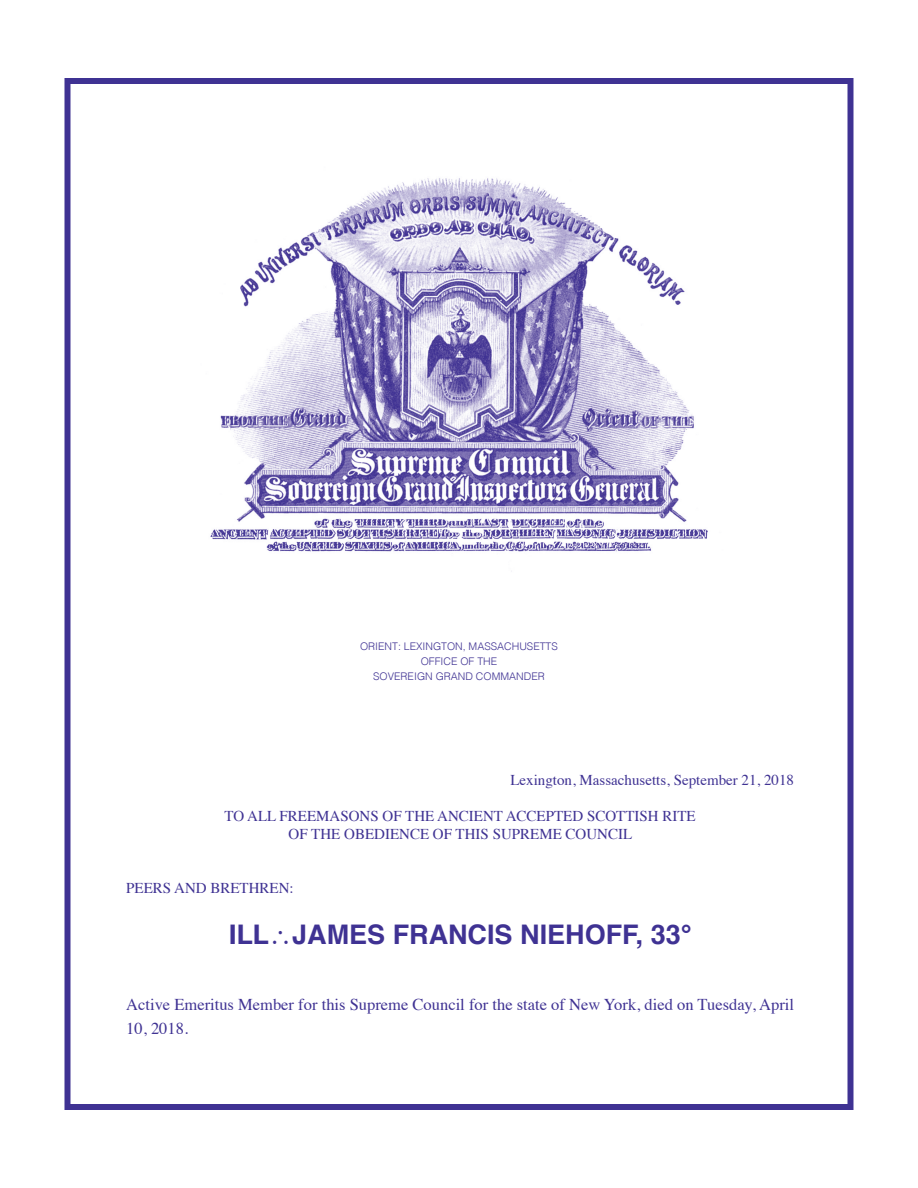
<style>
.page{position:relative;width:918px;height:1188px;background:#fff}
.page>*{position:absolute;margin:0;border:0;box-sizing:border-box;transform-origin:0 0}
.t1{font:700 27px "Helvetica";color:#3f3293}
.t2{font:16.5px/24px "Times";color:#3f3293}
.t3{font:15px "Times";color:#3f3293}
.t4{font:300 10.5px "Helvetica";color:#3f3293}
.s1{font-family:"Helvetica Neue"}
</style>
<div class="page">
<img style="left:210px;top:178px;width:498px;height:394px">
<div style="left:64px;top:78px;width:790px;height:1032px;border:6px solid #3f3293"></div>
<p class="t4" style="left:360px;top:637px;width:199px">ORIENT: LEXINGTON, MASSACHUSETTS</p>
<p class="t4" style="left:421px;top:652px;width:78px">OFFICE OF THE</p>
<p class="t4" style="left:373px;top:667px;width:173px">SOVEREIGN GRAND COMMANDER</p>
<p class="t3" style="left:510px;top:766px;width:285px">Lexington, Massachusetts, September 21, 2018</p>
<p class="t3" style="left:225px;top:802px;width:473px">TO ALL FREEMASONS OF THE ANCIENT ACCEPTED SCOTTISH RITE</p>
<p class="t3" style="left:289px;top:820px;width:345px">OF THE OBEDIENCE OF THIS SUPREME COUNCIL</p>
<p class="t3" style="left:126px;top:874px;width:169px">PEERS AND BRETHREN:</p>
<p class="t1" style="left:229px;top:912px;width:464px"><span class="s1">ILL</span>∴JAMES FRANCIS NIEHOFF, 33°</p>
<p class="t2" style="left:126px;top:991px;width:669px">Active Emeritus Member for this Supreme Council for the state of New York, died on Tuesday, April<br>10, 2018.</p>
</div>
